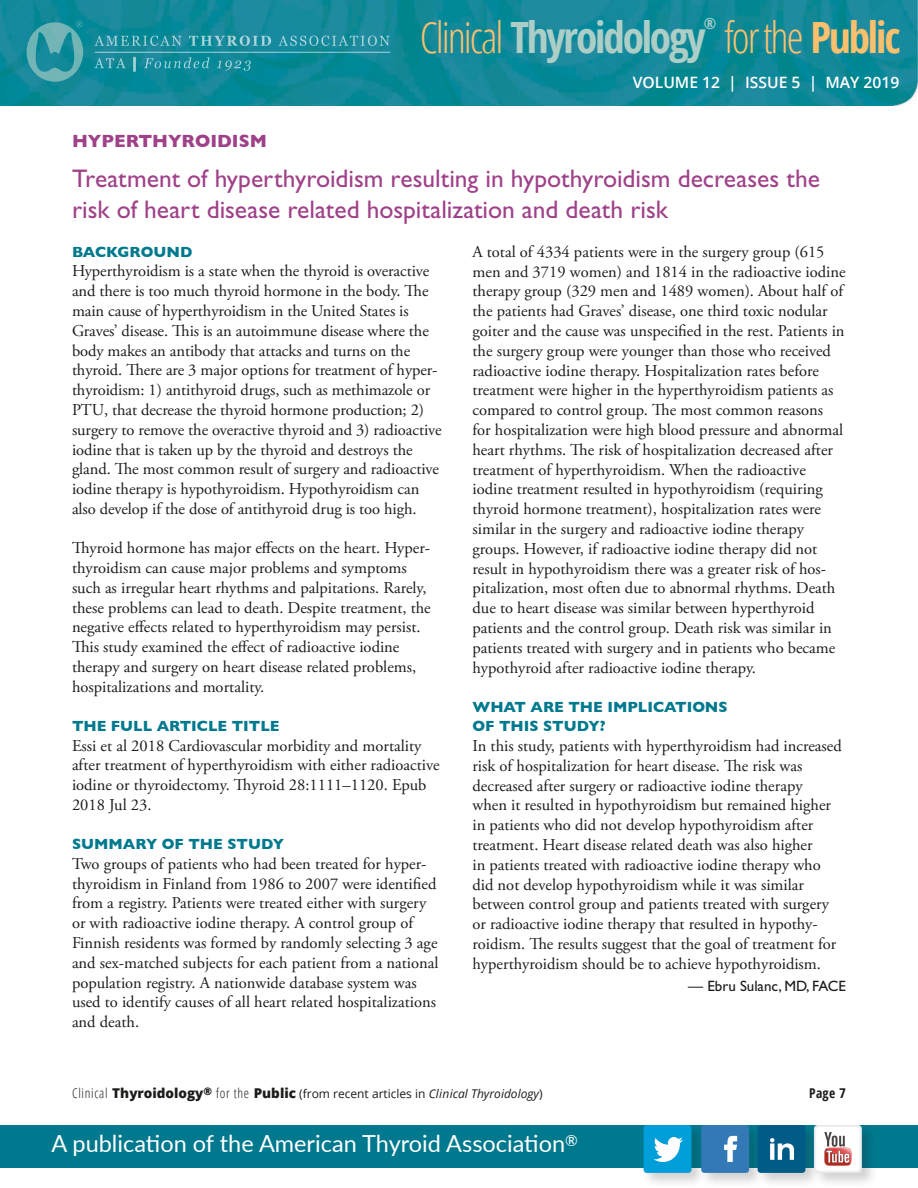
<style>
.page{position:relative;width:918px;height:1188px;background:#fff}
.page>*{position:absolute;margin:0;border:0;box-sizing:border-box;transform-origin:0 0}
.t1{font:300 condensed 43.05px "Open Sans";letter-spacing:-.05em;color:#fbc06e}
.t2{font:25.5px/30.6px "Gill Sans Std";color:#9f4189}
.t3{font:23.55px "Lato";color:#fff}
.Topic_Header{font:700 18px "Gill Sans";color:#9f4189}
.body_serif{font:16.5px/19.8px "Adobe Garamond Pro";color:#1c1c1a}
.body_serif_2nd_para{font:16.5px/19.8px "Adobe Garamond Pro";color:#1c1c1a}
.t4{font:600 15.75px "Open Sans";color:#fff}
.t5{font:700 condensed 15.3px "Open Sans";color:#accec7}
.question{font:700 15px/19.5px "Gill Sans";color:#00798e}
.body_editor_name{font:15px "Gill Sans Std";color:#1c1c1a}
.t6{font:700 condensed 13.5px "Open Sans";color:#1c1c1a}
.t7{font:12px "Open Sans";color:#1c1c1a}
.s1{font-weight:700;color:#accec7}
.s2{font-weight:700}
.s3{font-weight:300;font-stretch:condensed;font-size:13.5px}
.s4{font-weight:800;font-size:13.5px}
.s5{font-style:italic}
.s6{font-style:inherit}
</style>
<div class="page">
<img style="left:0;top:0;width:918px;height:106px">
<hr style="left:95px;top:52px;width:295px;height:1px;background:#fff">
<svg style="left:94px;top:36px;width:88px;height:10px"></svg>
<svg style="left:189px;top:36px;width:82px;height:10px"></svg>
<svg style="left:278px;top:36px;width:112px;height:10px"></svg>
<svg style="left:94px;top:58px;width:32px;height:10px"></svg>
<hr style="left:133px;top:57px;width:3px;height:15px;background:#fff">
<svg style="left:144px;top:57px;width:66px;height:11px"></svg>
<svg style="left:217px;top:60px;width:34px;height:11px"></svg>
<svg style="left:27px;top:21px;width:56px;height:61px;background:#3d9da6"></svg>
<div style="left:0;top:1125px;width:918px;height:42px;background:#00798e"></div>
<div style="left:642px;top:1123px;width:235px;height:65px;background:#1c1c1a;opacity:.2"></div>
<div style="left:758px;top:1125px;width:47px;height:48px;background:#005b87;border-radius:3px"></div>
<svg style="left:770px;top:1138px;width:24px;height:22px"></svg>
<div style="left:644px;top:1125px;width:47px;height:48px;background:#009fd9;border-radius:3px"></div>
<svg style="left:654px;top:1137px;width:29px;height:25px"></svg>
<div style="left:701px;top:1125px;width:48px;height:48px;background:#3279b6;border-radius:3px"></div>
<svg style="left:724px;top:1136px;width:14px;height:26px"></svg>
<svg style="left:814px;top:1125px;width:48px;height:48px"></svg>
<svg style="left:815px;top:1126px;width:46px;height:46px;background:#e5d2d1"></svg>
<p class="t5" style="left:704px;top:13px;width:14px">®</p>
<h1 class="t1" style="left:420px;top:8px;width:482px">Clinical <span class="s1">Thyroidology</span> for the <span class="s2">Public</span></h1>
<p class="t4" style="left:633px;top:72px;width:268px">VOLUME 12 | ISSUE 5 | MAY 2019</p>
<p class="Topic_Header" style="left:72px;top:127px;width:197px">HYPERTHYROIDISM</p>
<p class="t2" style="left:72px;top:163px;width:750px">Treatment of hyperthyroidism resulting in hypothyroidism decreases the risk of heart disease related hospitalization and death risk</p>
<p class="question" style="left:72px;top:241px;width:122px">BACKGROUND</p>
<p class="body_serif" style="left:72px;top:262px;width:371px">Hyperthyroidism is a state when the thyroid is overactive and there is too much thyroid hormone in the body. The main cause of hyperthyroidism in the United States is Graves’ disease. This is an autoimmune disease where the body makes an antibody that attacks and turns on the thyroid. There are 3 major options for treatment of hyper&shy;thyroidism: 1) antithyroid drugs, such as methimazole or PTU, that decrease the thyroid hormone production; 2) surgery to remove the overactive thyroid and 3) radioactive iodine that is taken up by the thyroid and destroys the gland. The most common result of surgery and radioactive iodine therapy is hypothyroidism. Hypothyroidism can also develop if the dose of antithyroid drug is too high.</p>
<p class="body_serif_2nd_para" style="left:72px;top:539px;width:360px">Thyroid hormone has major effects on the heart. Hyper&shy;thyroidism can cause major problems and symptoms such as irregular heart rhythms and palpitations. Rarely, these problems can lead to death. Despite treatment, the negative effects related to hyperthyroidism may persist.<br>This study examined the effect of radioactive iodine therapy and surgery on heart disease related problems, hospitalizations and mortality.</p>
<p class="question" style="left:72px;top:716px;width:209px">THE FULL ARTICLE TITLE</p>
<p class="body_serif" style="left:72px;top:736px;width:369px">Essi et al 2018 Cardiovascular morbidity and mortality after treatment of hyperthyroidism with either radioactive iodine or thyroidectomy. Thyroid 28:1111–1120. Epub 2018 Jul 23.</p>
<p class="question" style="left:72px;top:834px;width:214px">SUMMARY OF THE STUDY</p>
<p class="body_serif" style="left:72px;top:854px;width:368px">Two groups of patients who had been treated for hyper&shy;thyroidism in Finland from 1986 to 2007 were identified from a registry. Patients were treated either with surgery or with radioactive iodine therapy. A control group of Finnish residents was formed by randomly selecting 3 age and sex-matched subjects for each patient from a national population registry. A nationwide database system was used to identify causes of all heart related hospitalizations and death.</p>
<p class="body_serif_2nd_para" style="left:472px;top:242px;width:375px">A total of 4334 patients were in the surgery group (615 men and 3719 women) and 1814 in the radioactive iodine therapy group (329 men and 1489 women). About half of the patients had Graves’ disease, one third toxic nodular goiter and the cause was unspecified in the rest. Patients in the surgery group were younger than those who received radioactive iodine therapy. Hospitalization rates before treatment were higher in the hyperthyroidism patients as compared to control group. The most common reasons<br>for hospitalization were high blood pressure and abnormal heart rhythms. The risk of hospitalization decreased after treatment of hyperthyroidism. When the radioactive iodine treatment resulted in hypothyroidism (requiring thyroid hormone treatment), hospitalization rates were similar in the surgery and radioactive iodine therapy groups. However, if radioactive iodine therapy did not result in hypothyroidism there was a greater risk of hos&shy;pitalization, most often due to abnormal rhythms. Death due to heart disease was similar between hyperthyroid patients and the control group. Death risk was similar in patients treated with surgery and in patients who became hypothyroid after radioactive iodine therapy.</p>
<p class="question" style="left:472px;top:696px;width:257px">WHAT ARE THE IMPLICATIONS<br>OF THIS STUDY?</p>
<p class="body_serif" style="left:472px;top:736px;width:371px">In this study, patients with hyperthyroidism had increased risk of hospitalization for heart disease. The risk was decreased after surgery or radioactive iodine therapy<br>when it resulted in hypothyroidism but remained higher in patients who did not develop hypothyroidism after treatment. Heart disease related death was also higher<br>in patients treated with radioactive iodine therapy who did not develop hypothyroidism while it was similar between control group and patients treated with surgery or radioactive iodine therapy that resulted in hypothy&shy;roidism. The results suggest that the goal of treatment for hyperthyroidism should be to achieve hypothyroidism.</p>
<p class="body_editor_name" style="left:688px;top:978px;width:159px">— Ebru Sulanc, MD, FACE</p>
<p class="t7" style="left:72px;top:1086px;width:472px"><span class="s3">Clinical</span> <span class="s4">Thyroidology</span><sup>®</sup> <span class="s3">for the</span> <span class="s4">Public</span> (from recent articles in <span class="s5">Clinical Thyroidology</span>)</p>
<p class="t6" style="left:809px;top:1084px;width:38px">Page <span class="s6">7</span></p>
<h3 class="t3" style="left:51px;top:1127px;width:528px">A publication of the American Thyroid Association<sup>®</sup></h3>
</div>
